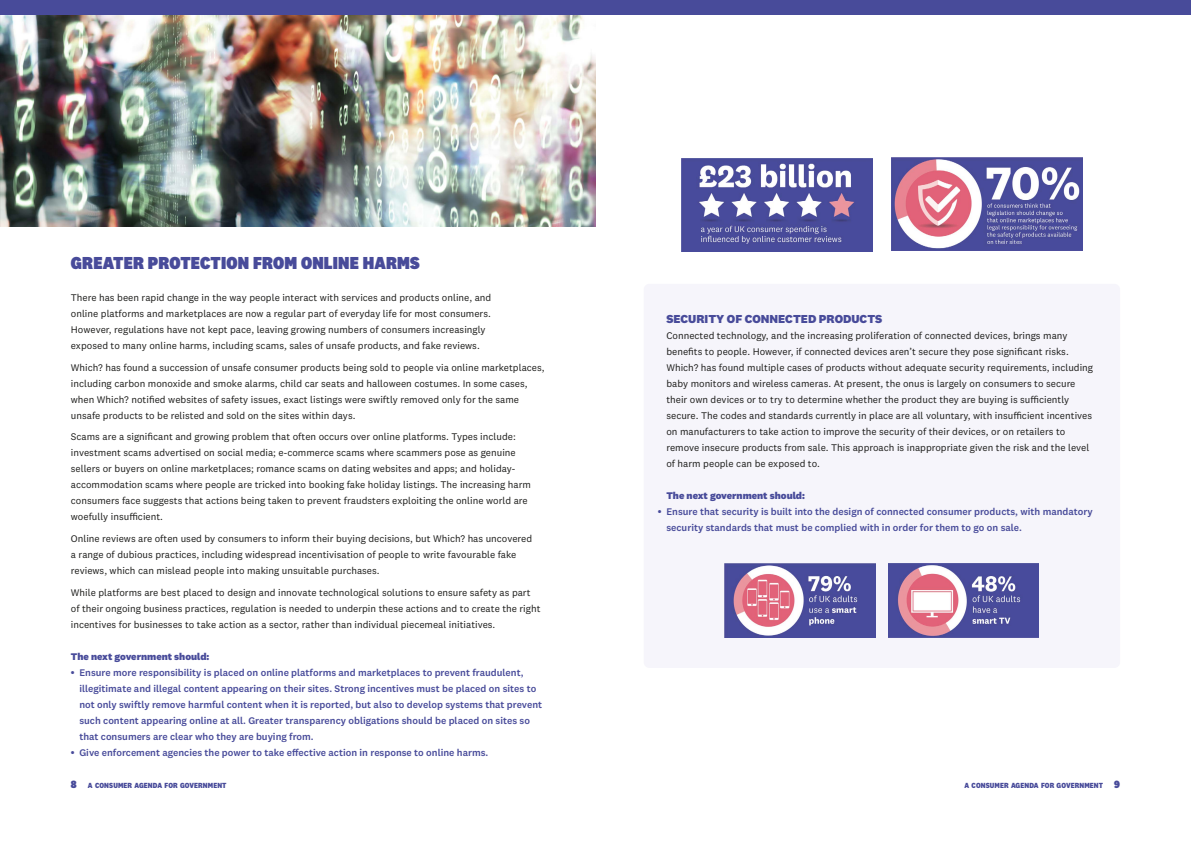
<style>
.page{position:relative;width:1191px;height:842px;background:#fff}
.page>*{position:absolute;margin:0;border:0;box-sizing:border-box;transform-origin:0 0}
.t1{font:900 18px "National 2 Narrow";letter-spacing:.01em;color:#484b9a}
.t2{font:800 12px "National 2";color:#484b9a}
.t3{font:10px/16px "National 2";color:#1d1d1b}
.t4{font:500 10px/16px "National 2";color:#484b9a}
.t5{font:800 10px "National 2";color:#484b9a}
.t6{font:800 7.7px "National 2 Narrow";letter-spacing:.015em;color:#484b9a}
.s1{font-weight:900;font-size:11px}
</style>
<div class="page">
<div style="left:643px;top:284px;width:477px;height:384px;background:#f6f5fb;border-radius:6px"></div>
<img style="left:0;top:14px;width:595px;height:213px">
<div style="left:0;top:0;width:1191px;height:14px;background:#484b9a"></div>
<img style="left:681px;top:159px;width:191px;height:93px">
<img style="left:891px;top:157px;width:191px;height:93px">
<img style="left:725px;top:564px;width:150px;height:73px">
<img style="left:888px;top:564px;width:150px;height:73px">
<h1 class="t1" style="left:71px;top:252px;width:350px">GREATER PROTECTION FROM ONLINE HARMS</h1>
<p class="t3" style="left:71px;top:289px;width:422px">There has been rapid change in the way people interact with services and products online, and online platforms and marketplaces are now a regular part of everyday life for most consumers.<br>However, regulations have not kept pace, leaving growing numbers of consumers increasingly exposed to many online harms, including scams, sales of unsafe products, and fake reviews.</p>
<p class="t3" style="left:71px;top:359px;width:475px">Which? has found a succession of unsafe consumer products being sold to people via online marketplaces, including carbon monoxide and smoke alarms, child car seats and halloween costumes. In some cases, when Which? notified websites of safety issues, exact listings were swiftly removed only for the same unsafe products to be relisted and sold on the sites within days.</p>
<p class="t3" style="left:71px;top:429px;width:461px">Scams are a significant and growing problem that often occurs over online platforms. Types include: investment scams advertised on social media; e-commerce scams where scammers pose as genuine sellers or buyers on online marketplaces; romance scams on dating websites and apps; and holiday&shy;accommodation scams where people are tricked into booking fake holiday listings. The increasing harm consumers face suggests that actions being taken to prevent fraudsters exploiting the online world are woefully insufficient.</p>
<p class="t3" style="left:71px;top:530px;width:463px">Online reviews are often used by consumers to inform their buying decisions, but Which? has uncovered a range of dubious practices, including widespread incentivisation of people to write favourable fake reviews, which can mislead people into making unsuitable purchases.</p>
<p class="t3" style="left:71px;top:584px;width:471px">While platforms are best placed to design and innovate technological solutions to ensure safety as part of their ongoing business practices, regulation is needed to underpin these actions and to create the right incentives for businesses to take action as a sector, rather than individual piecemeal initiatives.</p>
<p class="t5" style="left:71px;top:650px;width:140px">The next government should:</p>
<p class="t4" style="left:79px;top:664px;width:464px;text-indent:-8px">• Ensure more responsibility is placed on online platforms and marketplaces to prevent fraudulent, illegitimate and illegal content appearing on their sites. Strong incentives must be placed on sites to not only swiftly remove harmful content when it is reported, but also to develop systems that prevent such content appearing online at all. Greater transparency obligations should be placed on sites so that consumers are clear who they are buying from.</p>
<p class="t4" style="left:71px;top:744px;width:419px">• Give enforcement agencies the power to take effective action in response to online harms.</p>
<p class="t2" style="left:666px;top:312px;width:217px">SECURITY OF CONNECTED PRODUCTS</p>
<p class="t3" style="left:666px;top:328px;width:428px">Connected technology, and the increasing proliferation of connected devices, brings many benefits to people. However, if connected devices aren’t secure they pose significant risks.<br>Which? has found multiple cases of products without adequate security requirements, including baby monitors and wireless cameras. At present, the onus is largely on consumers to secure their own devices or to try to determine whether the product they are buying is sufficiently secure. The codes and standards currently in place are all voluntary, with insufficient incentives on manufacturers to take action to improve the security of their devices, or on retailers to remove insecure products from sale. This approach is inappropriate given the risk and the level of harm people can be exposed to.</p>
<p class="t5" style="left:666px;top:490px;width:140px">The next government should:</p>
<p class="t4" style="left:666px;top:504px;width:428px;text-indent:-8px">• Ensure that security is built into the design of connected consumer products, with mandatory security standards that must be complied with in order for them to go on sale.</p>
<p class="t6" style="left:71px;top:781px;width:157px"><span class="s1">8</span> A CONSUMER AGENDA FOR GOVERNMENT</p>
<p class="t6" style="left:964px;top:781px;width:157px">A CONSUMER AGENDA FOR GOVERNMENT <span class="s1">9</span></p>
</div>
